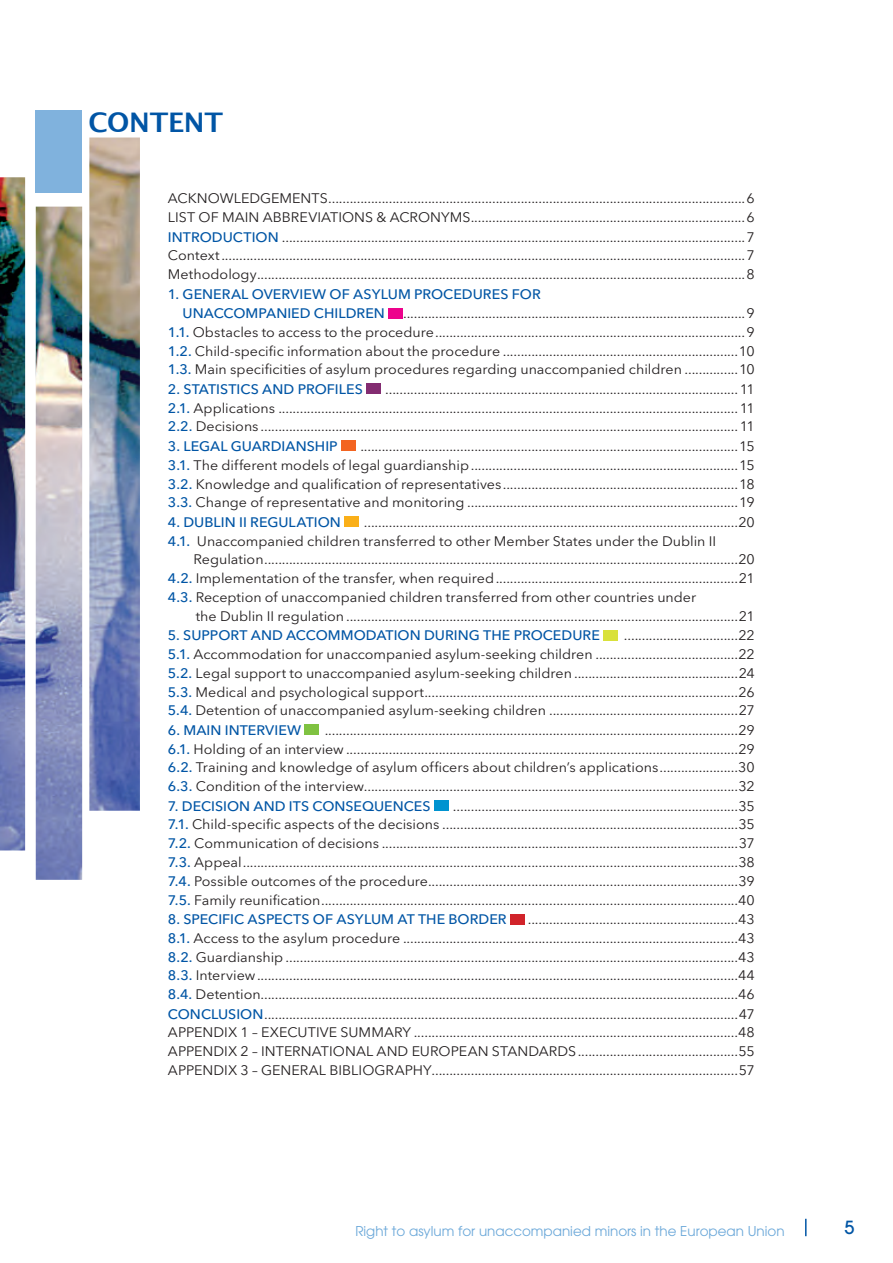
<style>
.page{position:relative;width:893px;height:1263px;background:#fff}
.page>*{position:absolute;margin:0;border:0;box-sizing:border-box;transform-origin:0 0}
.t1{font:700 27px "Lucida Grande";letter-spacing:-.01em;color:#0155a5}
.t2{font:500 18px "ITC Avant Garde Pro";color:#0155a5}
.t3{font:13.65px/18.8px "Avenir Next LT Pro";color:#231f20;text-align:justify;scale:1.04 1}
.t4{font:500 13.65px/19.5px "Avenir Next LT Pro";letter-spacing:.005em;color:#0155a5;scale:1.04 1}
.t5{font:13.5px "ITC Avant Garde Pro";color:#6ba8d9}
.s1{font-weight:500;color:#0155a5}
</style>
<div class="page">
<svg style="left:805px;top:1219px;width:1px;height:17px"></svg>
<div style="left:388px;top:308px;width:15px;height:10px;background:#ed028c"></div>
<div style="left:366px;top:384px;width:15px;height:10px;background:#832c71"></div>
<div style="left:341px;top:441px;width:14px;height:10px;background:#f36421"></div>
<div style="left:344px;top:517px;width:15px;height:10px;background:#faaf18"></div>
<div style="left:603px;top:630px;width:15px;height:10px;background:#d9e13b"></div>
<div style="left:305px;top:725px;width:14px;height:10px;background:#7fc241"></div>
<div style="left:434px;top:801px;width:14px;height:10px;background:#0093d0"></div>
<div style="left:510px;top:914px;width:14px;height:10px;background:#d1232a"></div>
<img style="left:0;top:138px;width:140px;height:742px">
<div style="left:36px;top:111px;width:46px;height:82px;background:#80b2dd"></div>
<h1 class="t1" style="left:89px;top:100px;width:136px">CONTENT</h1>
<p class="t3" style="left:168px;top:188px;width:566px;line-height:19.2px">ACKNOWLEDGEMENTS.....................................................................................................................6<br>LIST OF MAIN ABBREVIATIONS &amp; ACRONYMS.............................................................................6<br><span class="s1">INTRODUCTION</span> ..................................................................................................................................7<br>Context...................................................................................................................................................7<br>Methodology.........................................................................................................................................8</p>
<p class="t4" style="left:183px;top:284px;width:346px;text-indent:-15px">1. GENERAL OVERVIEW OF ASYLUM PROCEDURES FOR<br>UNACCOMPANIED CHILDREN</p>
<p class="t3" style="left:168px;top:304px;width:566px;text-indent:235px">................................................................................................9<br><span class="s1">1.1.</span> Obstacles to access to the procedure.......................................................................................9<br><span class="s1">1.2.</span> Child-specific information about the procedure ..................................................................10<br><span class="s1">1.3.</span> Main specificities of asylum procedures regarding unaccompanied children ...............10</p>
<p class="t4" style="left:168px;top:379px;width:189px">2. STATISTICS AND PROFILES</p>
<p class="t3" style="left:168px;top:380px;width:566px;text-indent:217px">...................................................................................................11<br><span class="s1">2.1.</span> Applications .................................................................................................................................11<br><span class="s1">2.2.</span> Decisions ......................................................................................................................................11</p>
<p class="t4" style="left:168px;top:436px;width:165px">3. LEGAL GUARDIANSHIP</p>
<p class="t3" style="left:168px;top:437px;width:566px;text-indent:192px">..........................................................................................................15<br><span class="s1">3.1.</span> The different models of legal guardianship...........................................................................15<br><span class="s1">3.2.</span> Knowledge and qualification of representatives..................................................................18<br><span class="s1">3.3.</span> Change of representative and monitoring ............................................................................19</p>
<p class="t4" style="left:168px;top:512px;width:168px">4. DUBLIN II REGULATION</p>
<p class="t3" style="left:168px;top:513px;width:566px;text-indent:196px">.........................................................................................................20<br><span class="s1">4.1.</span> Unaccompanied children transferred to other Member States under the Dublin II</p>
<p class="t3" style="left:168px;top:550px;width:566px;text-indent:26px">Regulation.....................................................................................................................................20<br><span class="s1">4.2.</span> Implementation of the transfer, when required....................................................................21<br><span class="s1">4.3.</span> Reception of unaccompanied children transferred from other countries under</p>
<p class="t3" style="left:196px;top:607px;width:539px">the Dublin II regulation..............................................................................................................21</p>
<p class="t4" style="left:168px;top:626px;width:417px">5. SUPPORT AND ACCOMMODATION DURING THE PROCEDURE</p>
<p class="t3" style="left:168px;top:626px;width:566px;text-indent:456px">................................22<br><span class="s1">5.1.</span> Accommodation for unaccompanied asylum-seeking children ........................................22<br><span class="s1">5.2.</span> Legal support to unaccompanied asylum-seeking children..............................................24<br><span class="s1">5.3.</span> Medical and psychological support........................................................................................26<br><span class="s1">5.4.</span> Detention of unaccompanied asylum-seeking children .....................................................27</p>
<p class="t4" style="left:168px;top:720px;width:130px">6. MAIN INTERVIEW</p>
<p class="t3" style="left:168px;top:721px;width:566px;text-indent:157px">....................................................................................................................29<br><span class="s1">6.1.</span> Holding of an interview ..............................................................................................................29<br><span class="s1">6.2.</span> Training and knowledge of asylum officers about children’s applications......................30<br><span class="s1">6.3.</span> Condition of the interview.........................................................................................................32</p>
<p class="t4" style="left:168px;top:796px;width:254px">7. DECISION AND ITS CONSEQUENCES</p>
<p class="t3" style="left:168px;top:796px;width:566px;text-indent:285px">................................................................................35<br><span class="s1">7.1.</span> Child-specific aspects of the decisions ...................................................................................35<br><span class="s1">7.2.</span> Communication of decisions ....................................................................................................37<br><span class="s1">7.3.</span> Appeal...........................................................................................................................................38<br><span class="s1">7.4.</span> Possible outcomes of the procedure.......................................................................................39<br><span class="s1">7.5.</span> Family reunification.....................................................................................................................40</p>
<p class="t4" style="left:168px;top:909px;width:327px">8. SPECIFIC ASPECTS OF ASYLUM AT THE BORDER</p>
<p class="t3" style="left:168px;top:910px;width:566px;text-indent:360px">...........................................................43<br><span class="s1">8.1.</span> Access to the asylum procedure ..............................................................................................43<br><span class="s1">8.2.</span> Guardianship ...............................................................................................................................43<br><span class="s1">8.3.</span> Interview.......................................................................................................................................44<br><span class="s1">8.4.</span> Detention......................................................................................................................................46<br><span class="s1">CONCLUSION</span>.....................................................................................................................................47<br>APPENDIX 1 – EXECUTIVE SUMMARY ...........................................................................................48<br>APPENDIX 2 – INTERNATIONAL AND EUROPEAN STANDARDS.............................................55<br>APPENDIX 3 – GENERAL BIBLIOGRAPHY......................................................................................57</p>
<p class="t5" style="left:355px;top:1223px;width:431px">Right to asylum for unaccompanied minors in the European Union</p>
<h2 class="t2" style="left:844px;top:1216px;width:11px">5</h2>
</div>
